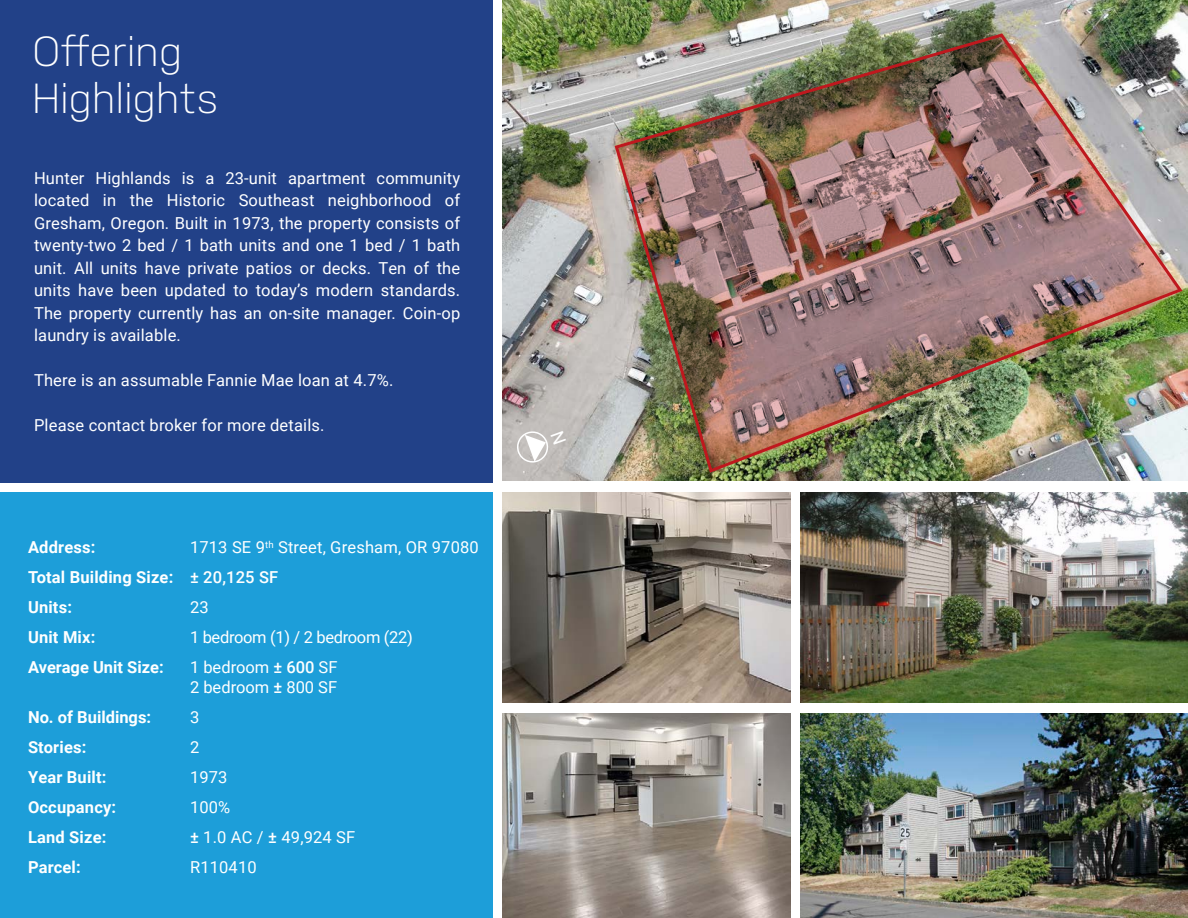
<style>
.page{position:relative;width:1188px;height:918px;background:#fff}
.page>*{position:absolute;margin:0;border:0;box-sizing:border-box;transform-origin:0 0}
.t1{font:300 42px "Nudista";letter-spacing:.01em;color:#fff}
.Bullets_2{font:16.5px/22.5px "Roboto";letter-spacing:.01em;color:#fff;text-align:justify}
.Bullets_2-2{font:700 16.5px "Roboto";letter-spacing:.01em;color:#fff}
.Bullets_2-3{font:16.5px "Roboto";letter-spacing:-.02em;color:#fff}
.s1{font-weight:500}
</style>
<div class="page">
<div style="left:0;top:492px;width:493px;height:426px;background:#1d9ed9"></div>
<div style="left:0;top:0;width:493px;height:483px;background:#224188"></div>
<img style="left:502px;top:0;width:686px;height:481px">
<img style="left:801px;top:492px;width:387px;height:210px">
<img style="left:502px;top:492px;width:288px;height:210px">
<img style="left:502px;top:714px;width:288px;height:204px">
<img style="left:801px;top:714px;width:387px;height:204px">
<img style="left:613px;top:32px;width:572px;height:443px">
<svg style="left:516px;top:430px;width:50px;height:34px"></svg>
<p class="t1" style="left:33px;top:27px;width:151px">Offering</p>
<p class="t1" style="left:33px;top:74px;width:187px">Highlights</p>
<p class="Bullets_2" style="left:34px;top:166px;width:428px">Hunter Highlands is a 23-unit apartment community located in the Historic Southeast neighborhood of Gresham, Oregon. Built in 1973, the property consists of twenty-two 2 bed / 1 bath units and one 1 bed / 1 bath unit. All units have private patios or decks. Ten of the units have been updated to today’s modern standards.<br>The property currently has an on-site manager. Coin-op laundry is available.</p>
<p class="Bullets_2" style="left:34px;top:369px;width:361px">There is an assumable Fannie Mae loan at 4.7%.</p>
<p class="Bullets_2" style="left:34px;top:414px;width:292px">Please contact broker for more details.</p>
<p class="Bullets_2-2" style="left:28px;top:536px;width:69px">Address:</p>
<p class="Bullets_2" style="left:190px;top:536px;width:290px">1713 SE 9<sup>th</sup> Street, Gresham, OR 97080</p>
<p class="Bullets_2-2" style="left:28px;top:566px;width:252px">Total Building Size: <span class="s1">± 20,125 SF</span></p>
<p class="Bullets_2-2" style="left:28px;top:596px;width:46px">Units:</p>
<p class="Bullets_2" style="left:190px;top:596px;width:20px">23</p>
<p class="Bullets_2-2" style="left:28px;top:626px;width:69px">Unit Mix:</p>
<p class="Bullets_2-3" style="left:190px;top:626px;width:224px">1 bedroom (1) / 2 bedroom (22)</p>
<p class="Bullets_2-2" style="left:28px;top:656px;width:137px">Average Unit Size:</p>
<p class="Bullets_2" style="left:190px;top:656px;width:149px">1 bedroom <span class="s1">± 600</span> SF</p>
<p class="Bullets_2" style="left:190px;top:675px;width:149px">2 bedroom <span class="s1">±</span> 800 SF</p>
<p class="Bullets_2-2" style="left:28px;top:705px;width:125px">No. of Buildings:</p>
<p class="Bullets_2" style="left:190px;top:705px;width:11px">3</p>
<p class="Bullets_2-2" style="left:28px;top:735px;width:60px">Stories:</p>
<p class="Bullets_2" style="left:190px;top:735px;width:11px">2</p>
<p class="Bullets_2-2" style="left:28px;top:765px;width:80px">Year Built:</p>
<p class="Bullets_2" style="left:190px;top:765px;width:39px">1973</p>
<p class="Bullets_2-2" style="left:28px;top:795px;width:90px">Occupancy:</p>
<p class="Bullets_2" style="left:190px;top:795px;width:42px">100%</p>
<p class="Bullets_2-2" style="left:28px;top:825px;width:80px">Land Size:</p>
<p class="Bullets_2" style="left:190px;top:825px;width:167px"><span class="s1">±</span> 1.0 AC / <span class="s1">±</span> 49,924 SF</p>
<p class="Bullets_2-2" style="left:28px;top:855px;width:54px">Parcel:</p>
<p class="Bullets_2" style="left:190px;top:855px;width:68px">R110410</p>
</div>
